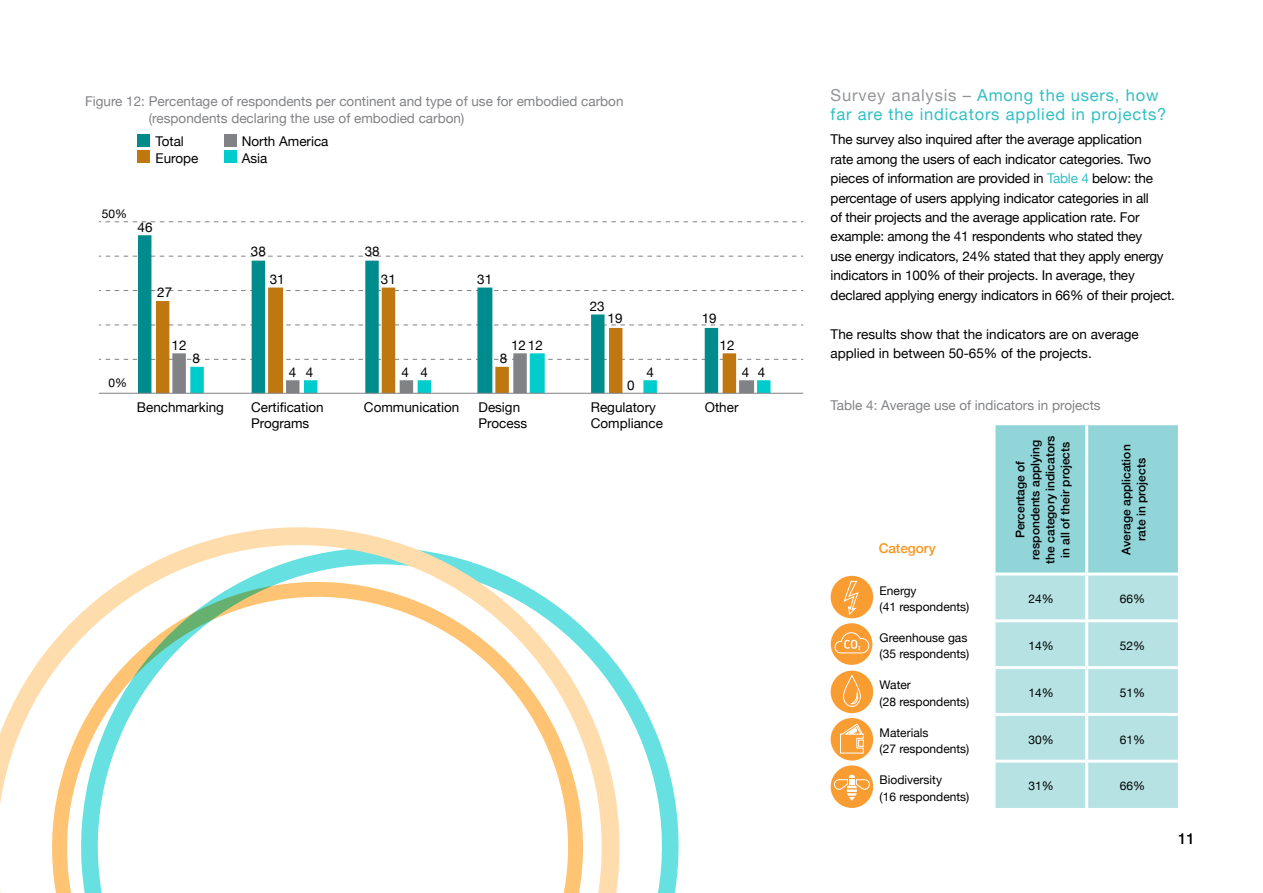
<style>
.page{position:relative;width:1263px;height:893px;background:#fff}
.page>*{position:absolute;margin:0;border:0;box-sizing:border-box;transform-origin:0 0}
.t1{font:16.5px/19.5px "Helvetica Neue";letter-spacing:.05em;color:#32bfc4}
.t2{font:15px "Helvetica Neue";color:#000}
.t3{font:13.5px/19.5px "Helvetica Neue";letter-spacing:-.015em;color:#000}
.t4{font:13.5px/16.5px "Helvetica Neue";color:#808285}
.t5{font:500 13.5px "Helvetica Neue";color:#f8951d}
.t6{font:12px/16.5px "Helvetica Neue";color:#000}
.t7{font:500 12px/15px "Helvetica Neue";color:#000;text-align:center}
.s1{color:#939598}
.s2{color:#32bfc4}
</style>
<div class="page">
<svg style="left:99px;top:221px;width:704px;height:1px"></svg>
<svg style="left:99px;top:256px;width:704px;height:1px"></svg>
<svg style="left:99px;top:290px;width:704px;height:1px"></svg>
<svg style="left:99px;top:325px;width:704px;height:1px"></svg>
<svg style="left:138px;top:235px;width:580px;height:118px"></svg>
<svg style="left:156px;top:288px;width:580px;height:65px"></svg>
<svg style="left:99px;top:353px;width:704px;height:40px"></svg>
<hr style="left:99px;top:393px;width:704px;height:1px;background:#808285">
<div style="left:138px;top:134px;width:12px;height:12px;background:#008c8c"></div>
<div style="left:138px;top:150px;width:12px;height:13px;background:#bf7710"></div>
<div style="left:224px;top:134px;width:12px;height:12px;background:#808285"></div>
<div style="left:224px;top:150px;width:12px;height:13px;background:#0cc"></div>
<div style="left:831px;top:576px;width:42px;height:42px;background:#f99c32;border-radius:50%"></div>
<svg style="left:843px;top:580px;width:16px;height:35px"></svg>
<div style="left:831px;top:623px;width:41px;height:42px;background:#f99c32;border-radius:50%"></div>
<svg style="left:834px;top:632px;width:35px;height:22px"></svg>
<div style="left:831px;top:671px;width:42px;height:42px;background:#f99c32;border-radius:50%"></div>
<svg style="left:843px;top:676px;width:18px;height:31px"></svg>
<div style="left:831px;top:718px;width:42px;height:42px;background:#f99c32;border-radius:50%"></div>
<svg style="left:840px;top:723px;width:24px;height:31px"></svg>
<div style="left:831px;top:765px;width:42px;height:43px;background:#f99c32;border-radius:50%"></div>
<svg style="left:834px;top:775px;width:36px;height:26px"></svg>
<svg style="left:995px;top:425px;width:183px;height:383px;background:#a8dddf"></svg>
<hr style="left:1085px;top:425px;width:3px;height:148px;background:#fff">
<hr style="left:995px;top:573px;width:92px;height:3px;background:#fff">
<hr style="left:1087px;top:573px;width:91px;height:3px;background:#fff">
<hr style="left:1085px;top:576px;width:3px;height:43px;background:#fff">
<hr style="left:995px;top:619px;width:92px;height:3px;background:#fff">
<hr style="left:1087px;top:619px;width:91px;height:3px;background:#fff">
<hr style="left:1085px;top:622px;width:3px;height:44px;background:#fff">
<hr style="left:995px;top:666px;width:92px;height:3px;background:#fff">
<hr style="left:1087px;top:666px;width:91px;height:3px;background:#fff">
<hr style="left:1085px;top:669px;width:3px;height:44px;background:#fff">
<hr style="left:995px;top:713px;width:92px;height:3px;background:#fff">
<hr style="left:1087px;top:713px;width:91px;height:3px;background:#fff">
<hr style="left:1085px;top:716px;width:3px;height:44px;background:#fff">
<hr style="left:995px;top:760px;width:92px;height:3px;background:#fff">
<hr style="left:1087px;top:760px;width:91px;height:3px;background:#fff">
<hr style="left:1085px;top:763px;width:3px;height:45px;background:#fff">
<svg style="left:628px;top:680px;width:51px;height:213px"></svg>
<svg style="left:0;top:527px;width:628px;height:366px"></svg>
<svg style="left:52px;top:560px;width:550px;height:333px"></svg>
<p class="t4" style="left:149px;top:94px;width:476px;text-indent:-64px">Figure 12: Percentage of respondents per continent and type of use for embodied carbon (respondents declaring the use of embodied carbon)</p>
<p class="t3" style="left:156px;top:134px;width:44px;line-height:16.5px">Total<br>Europe</p>
<p class="t3" style="left:242px;top:134px;width:88px;line-height:16.5px">North America<br>Asia</p>
<p class="t6" style="left:102px;top:207px;width:27px">50%</p>
<p class="t6" style="left:108px;top:375px;width:20px">0%</p>
<p class="t3" style="left:138px;top:218px;width:16px">46</p>
<p class="t3" style="left:157px;top:284px;width:16px">27</p>
<p class="t3" style="left:251px;top:242px;width:16px">38</p>
<p class="t3" style="left:365px;top:242px;width:16px">38</p>
<p class="t3" style="left:270px;top:270px;width:16px">31</p>
<p class="t3" style="left:381px;top:270px;width:16px">31</p>
<p class="t3" style="left:477px;top:270px;width:16px">31</p>
<p class="t3" style="left:590px;top:297px;width:16px">23</p>
<p class="t3" style="left:608px;top:309px;width:16px">19</p>
<p class="t3" style="left:702px;top:309px;width:16px">19</p>
<p class="t3" style="left:172px;top:336px;width:16px">12</p>
<p class="t3" style="left:719px;top:336px;width:16px">12</p>
<p class="t3" style="left:289px;top:363px;width:9px">4</p>
<p class="t3" style="left:402px;top:363px;width:9px">4</p>
<p class="t3" style="left:511px;top:336px;width:33px">1212</p>
<p class="t3" style="left:192px;top:349px;width:9px">8</p>
<p class="t3" style="left:500px;top:349px;width:9px">8</p>
<p class="t3" style="left:306px;top:363px;width:9px">4</p>
<p class="t3" style="left:421px;top:363px;width:9px">4</p>
<p class="t3" style="left:647px;top:363px;width:9px">4</p>
<p class="t3" style="left:758px;top:363px;width:9px">4</p>
<p class="t3" style="left:742px;top:363px;width:9px">4</p>
<p class="t3" style="left:627px;top:376px;width:9px">0</p>
<p class="t3" style="left:137px;top:398px;width:88px">Benchmarking</p>
<p class="t3" style="left:251px;top:400px;width:74px;line-height:16.2px">Certification<br>Programs</p>
<p class="t3" style="left:364px;top:398px;width:97px">Communication</p>
<p class="t3" style="left:478px;top:400px;width:50px;line-height:16.2px">Design<br>Process</p>
<p class="t3" style="left:591px;top:400px;width:74px;line-height:16.2px">Regulatory<br>Compliance</p>
<p class="t3" style="left:705px;top:398px;width:35px">Other</p>
<p class="t1" style="left:831px;top:86px;width:337px"><span class="s1">Survey analysis –</span> Among the users, how far are the indicators applied in projects?</p>
<p class="t3" style="left:831px;top:130px;width:346px">The survey also inquired after the average application<br>rate among the users of each indicator categories. Two pieces of information are provided in <span class="s2">Table 4</span> below: the percentage of users applying indicator categories in all<br>of their projects and the average application rate. For example: among the 41 respondents who stated they<br>use energy indicators, 24% stated that they apply energy indicators in 100% of their projects. In average, they declared applying energy indicators in 66% of their project.</p>
<p class="t3" style="left:831px;top:325px;width:310px">The results show that the indicators are on average applied in between 50-65% of the projects.</p>
<p class="t4" style="left:831px;top:398px;width:272px">Table 4: Average use of indicators in projects</p>
<p class="t5" style="left:879px;top:538px;width:59px">Category</p>
<p class="t6" style="left:879px;top:583px;width:91px">Energy<br>(41 respondents)</p>
<p class="t6" style="left:879px;top:630px;width:91px">Greenhouse gas (35 respondents)</p>
<p class="t6" style="left:879px;top:677px;width:91px">Water<br>(28 respondents)</p>
<p class="t6" style="left:879px;top:725px;width:91px">Materials<br>(27 respondents)</p>
<p class="t6" style="left:879px;top:772px;width:91px">Biodiversity<br>(16 respondents)</p>
<p class="t7" style="left:1012px;top:564px;width:129px;rotate:-90deg">Percentage of respondents applying the category indicators in all of their projects</p>
<p class="t7" style="left:1118px;top:555px;width:112px;rotate:-90deg">Average application rate in projects</p>
<p class="t6" style="left:1028px;top:591px;width:27px">24%</p>
<p class="t6" style="left:1120px;top:591px;width:27px">66%</p>
<p class="t6" style="left:1028px;top:638px;width:27px">14%</p>
<p class="t6" style="left:1120px;top:638px;width:27px">52%</p>
<p class="t6" style="left:1028px;top:685px;width:27px">14%</p>
<p class="t6" style="left:1120px;top:685px;width:27px">51%</p>
<p class="t6" style="left:1028px;top:732px;width:27px">30%</p>
<p class="t6" style="left:1120px;top:732px;width:27px">61%</p>
<p class="t6" style="left:1028px;top:778px;width:27px">31%</p>
<p class="t6" style="left:1120px;top:778px;width:27px">66%</p>
<p class="t2" style="left:1178px;top:827px;width:18px">11</p>
</div>
